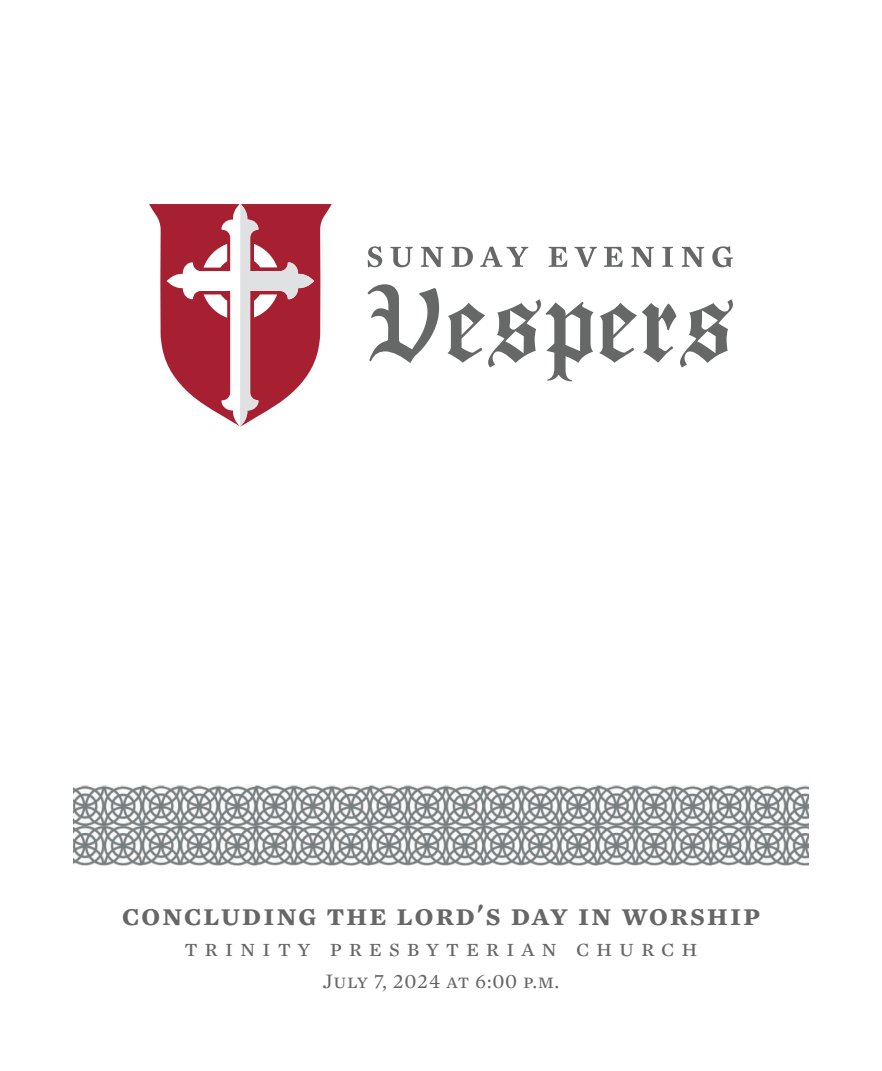
<style>
.page{position:relative;width:882px;height:1071px;background:#fff}
.page>*{position:absolute;margin:0;border:0;box-sizing:border-box;transform-origin:0 0}
.t1{font:600 31.5px "Mercury Text G1";letter-spacing:.05em;color:#666}
.t2{font:24.5px "Mercury Text G1";letter-spacing:.28em;color:#666}
.t3{font:21px "Mercury Text G1";letter-spacing:.025em;color:#666}
</style>
<div class="page">
<svg style="left:368px;top:246px;width:14px;height:21px"></svg>
<svg style="left:390px;top:247px;width:23px;height:20px"></svg>
<svg style="left:421px;top:247px;width:22px;height:20px"></svg>
<svg style="left:452px;top:247px;width:21px;height:20px"></svg>
<svg style="left:480px;top:247px;width:48px;height:20px"></svg>
<svg style="left:549px;top:247px;width:18px;height:20px"></svg>
<svg style="left:575px;top:247px;width:22px;height:20px"></svg>
<svg style="left:604px;top:247px;width:19px;height:20px"></svg>
<svg style="left:631px;top:247px;width:23px;height:20px"></svg>
<svg style="left:662px;top:247px;width:11px;height:20px"></svg>
<svg style="left:682px;top:247px;width:22px;height:20px"></svg>
<svg style="left:712px;top:246px;width:21px;height:21px"></svg>
<svg style="left:367px;top:284px;width:366px;height:97px"></svg>
<svg style="left:149px;top:204px;width:183px;height:223px"></svg>
<img style="left:73px;top:785px;width:736px;height:81px">
<p class="t1" style="left:122px;top:891px;width:640px">concluding the lord's day in worship</p>
<p class="t2" style="left:184px;top:931px;width:515px">trinity presbyterian church</p>
<p class="t3" style="left:323px;top:966px;width:238px">July 7, 2024 at 6:00 p.m.</p>
</div>
